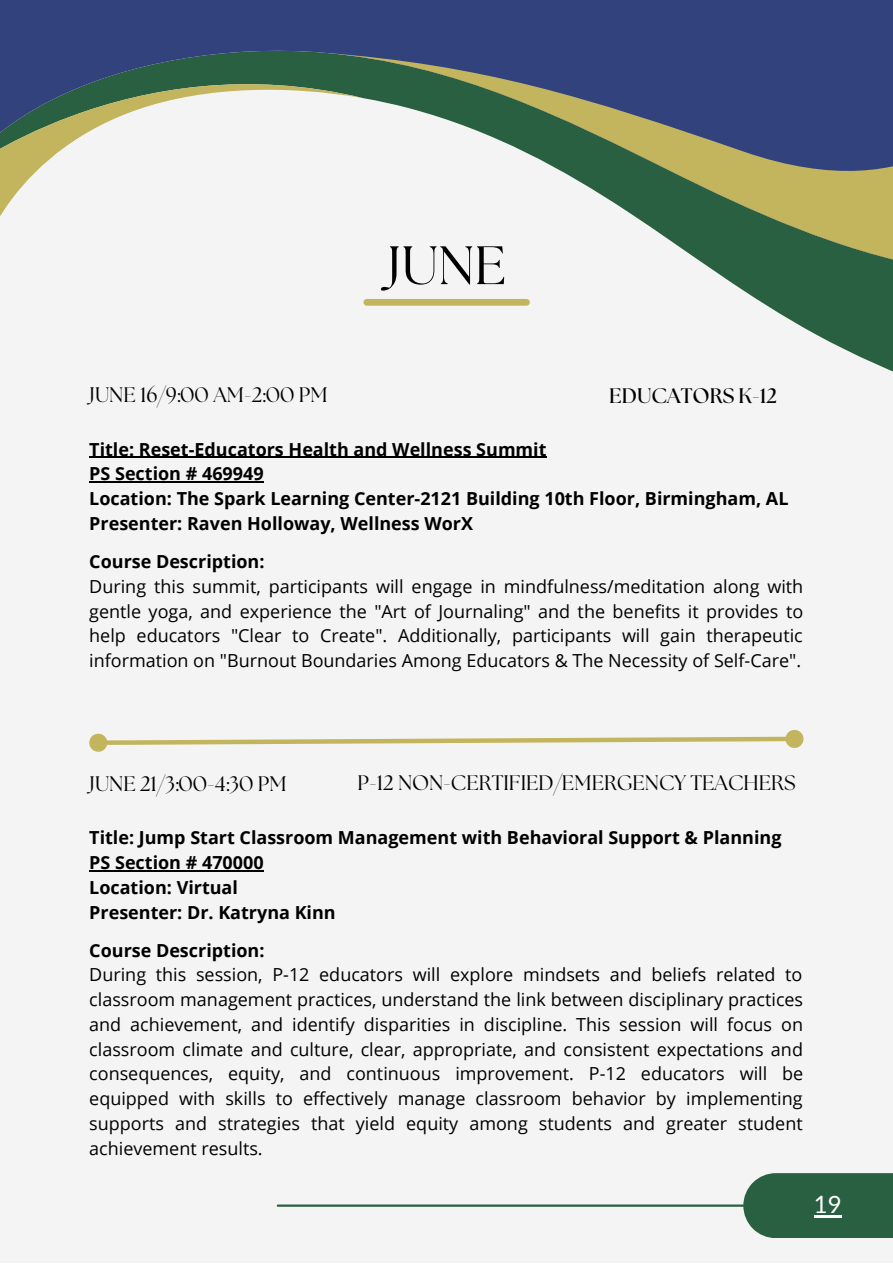
<style>
.page{position:relative;width:893px;height:1264px;background:#fff}
.page>*{position:absolute;margin:0;border:0;box-sizing:border-box;transform-origin:0 0}
.t1{font:54px "The Seasons";color:#000}
.t2{font:24px "Lato";color:#fff}
.t3{font:21px "The Seasons";color:#000}
.t4{font:700 21px "The Seasons";color:#000}
.t5{font:18px/24.8px "Open Sans";color:#000;text-align:justify}
.t6{font:700 18px "Open Sans";color:#000}
</style>
<div class="page">
<div style="left:0;top:0;width:892px;height:1262px;background:#f4f4f4"></div>
<svg style="left:363px;top:268px;width:529px;height:103px"></svg>
<div style="left:0;top:0;width:892px;height:53px;background:#31427d"></div>
<svg style="left:0;top:41px;width:363px;height:175px"></svg>
<svg style="left:323px;top:53px;width:569px;height:215px"></svg>
<div style="left:743px;top:1173px;width:149px;height:64px;background:#296041"></div>
<div style="left:367px;top:299px;width:159px;height:7px;background:#c2b55e"></div>
<hr style="left:278px;top:1204px;width:479px;height:2px;background:#296041">
<hr style="left:89px;top:457px;width:457px;height:1px;background:#000">
<hr style="left:89px;top:481px;width:174px;height:1px;background:#000">
<svg style="left:89px;top:730px;width:715px;height:22px"></svg>
<hr style="left:89px;top:870px;width:174px;height:1px;background:#000">
<hr style="left:813px;top:1215px;width:28px;height:2px;background:#fff">
<p class="t1" style="left:386px;top:241px;width:121px">JUNE</p>
<p class="t3" style="left:89px;top:385px;width:240px">JUNE 16/9:00 AM-2:00 PM</p>
<p class="t6" style="left:89px;top:436px;width:459px">Title: Reset-Educators Health and Wellness Summit</p>
<p class="t6" style="left:89px;top:461px;width:176px">PS Section # 469949</p>
<p class="t6" style="left:89px;top:486px;width:700px">Location: The Spark Learning Center-2121 Building 10th Floor, Birmingham, AL</p>
<p class="t6" style="left:89px;top:510px;width:385px">Presenter: Raven Holloway, Wellness WorX</p>
<p class="t6" style="left:89px;top:549px;width:177px">Course Description:</p>
<p class="t5" style="left:89px;top:573px;width:715px">During this summit, participants will engage in mindfulness/meditation along with gentle yoga, and experience the "Art of Journaling" and the benefits it provides to help educators "Clear to Create". Additionally, participants will gain therapeutic information on "Burnout Boundaries Among Educators &amp; The Necessity of Self-Care".</p>
<p class="t4" style="left:609px;top:386px;width:169px">EDUCATORS K-12</p>
<p class="t3" style="left:89px;top:774px;width:199px">JUNE 21/3:00-4:30 PM</p>
<p class="t3" style="left:357px;top:773px;width:439px">P-12 NON-CERTIFIED/EMERGENCY TEACHERS</p>
<p class="t6" style="left:89px;top:825px;width:693px">Title: Jump Start Classroom Management with Behavioral Support &amp; Planning</p>
<p class="t6" style="left:89px;top:850px;width:176px">PS Section # 470000</p>
<p class="t6" style="left:89px;top:874px;width:150px">Location: Virtual</p>
<p class="t6" style="left:89px;top:899px;width:248px">Presenter: Dr. Katryna Kinn</p>
<p class="t6" style="left:89px;top:937px;width:177px">Course Description:</p>
<p class="t5" style="left:89px;top:962px;width:715px">During this session, P-12 educators will explore mindsets and beliefs related to classroom management practices, understand the link between disciplinary practices and achievement, and identify disparities in discipline. This session will focus on classroom climate and culture, clear, appropriate, and consistent expectations and consequences, equity, and continuous improvement. P-12 educators will be equipped with skills to effectively manage classroom behavior by implementing supports and strategies that yield equity among students and greater student achievement results.</p>
<p class="t2" style="left:813px;top:1189px;width:29px">19</p>
</div>
